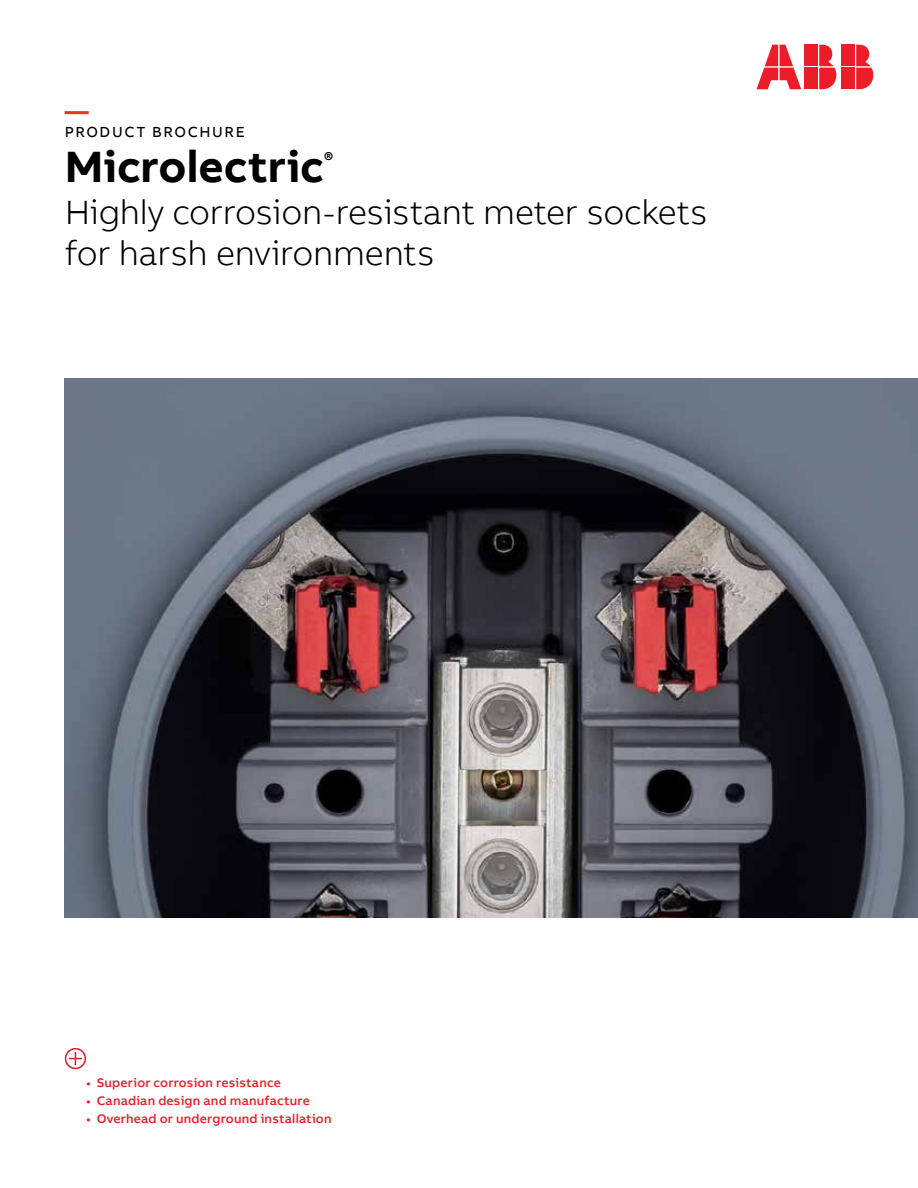
<style>
.page{position:relative;width:918px;height:1188px;background:#fff}
.page>*{position:absolute;margin:0;border:0;box-sizing:border-box;transform-origin:0 0}
.t1{font:700 45px "AB Bvoice";color:#000}
.t2{font:300 34.5px/42px "AB Bvoice";letter-spacing:-.01em;color:#000}
.t3{font:700 24px "AB Bvoice";color:#ee3124}
.t4{font:700 17.55px "AB Bvoice";color:#000}
.t5{font:15px "AB Bvoice";letter-spacing:.11em;color:#000}
.t6{font:500 12.75px "AB Bvoice";letter-spacing:.015em;color:#ed1c29}
</style>
<div class="page">
<img style="left:65px;top:378px;width:853px;height:540px">
<div style="left:842px;top:45px;width:13px;height:21px;background:#ed1c29"></div>
<div style="left:842px;top:68px;width:13px;height:21px;background:#ed1c29"></div>
<svg style="left:856px;top:45px;width:17px;height:44px"></svg>
<svg style="left:757px;top:45px;width:44px;height:44px"></svg>
<div style="left:805px;top:45px;width:13px;height:21px;background:#ed1c29"></div>
<div style="left:805px;top:68px;width:13px;height:21px;background:#ed1c29"></div>
<svg style="left:819px;top:45px;width:17px;height:44px"></svg>
<svg style="left:65px;top:1048px;width:21px;height:21px"></svg>
<h3 class="t3" style="left:65px;top:95px;width:25px">—</h3>
<p class="t5" style="left:65px;top:122px;width:181px">PRODUCT BROCHURE</p>
<h1 class="t1" style="left:65px;top:138px;width:260px">Microlectric</h1>
<h3 class="t4" style="left:324px;top:147px;width:11px">®</h3>
<h2 class="t2" style="left:65px;top:191px;width:644px">Highly corrosion-resistant meter sockets for harsh environments</h2>
<p class="t6" style="left:86px;top:1075px;width:196px">• Superior corrosion resistance</p>
<p class="t6" style="left:86px;top:1093px;width:225px">• Canadian design and manufacture</p>
<p class="t6" style="left:86px;top:1111px;width:247px">• Overhead or underground installation</p>
</div>
